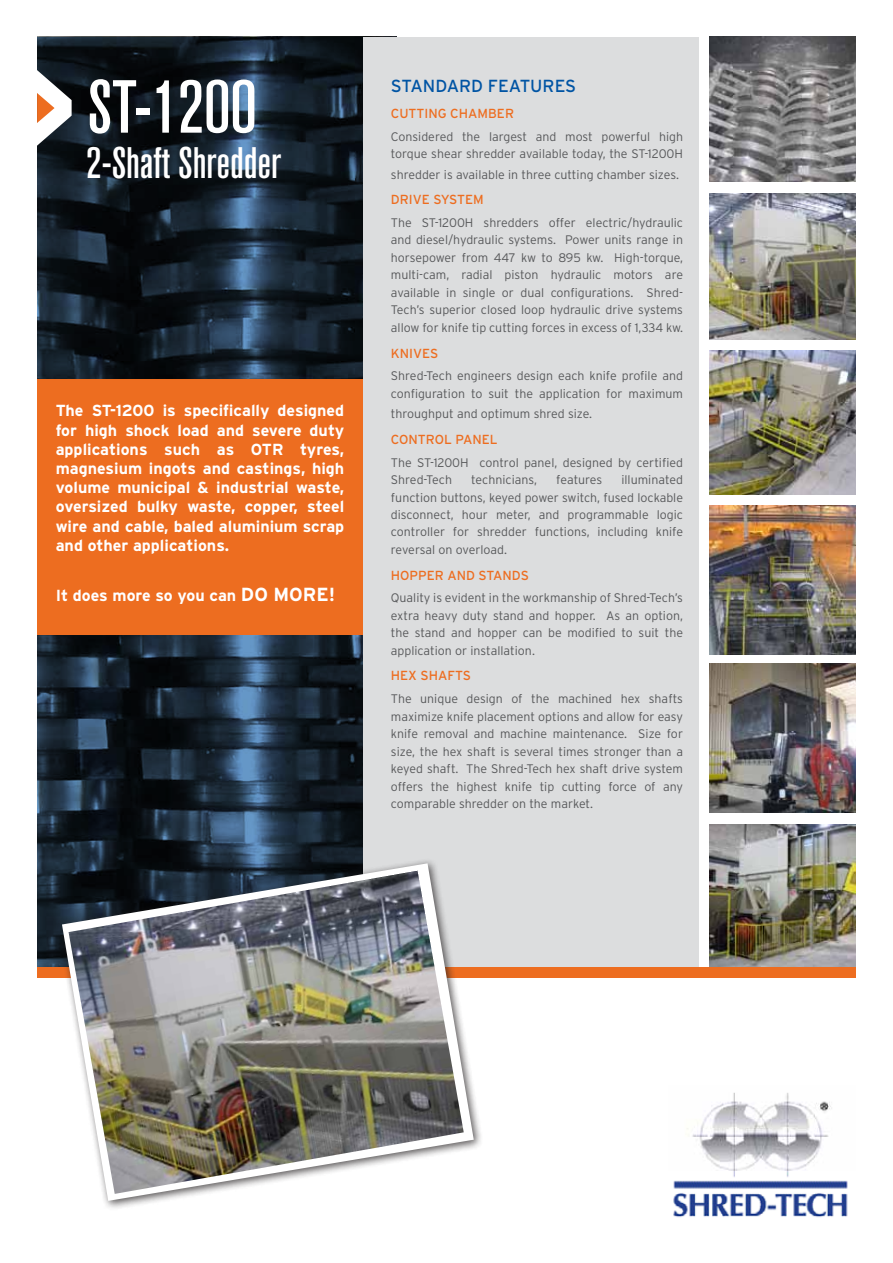
<style>
.page{position:relative;width:893px;height:1263px;background:#fff}
.page>*{position:absolute;margin:0;border:0;box-sizing:border-box;transform-origin:0 0}
.t1{font:500 condensed 74.25px "Akzidenz Grotesk BQ";color:#fff}
.t2{font:500 condensed 43.65px "Akzidenz Grotesk BQ";color:#fff}
.t3{font:17.55px "Interstate";color:#0054a4}
.t4{font:700 16.05px/19.2px "Interstate";color:#fff;text-align:justify}
.t5{font:13.05px "Interstate";color:#ed6d20}
.t6{font:300 12.45px/17.5px "Interstate";color:#58595b;text-align:justify}
.s1{font-size:18.9px}
</style>
<div class="page">
<div style="left:363px;top:37px;width:336px;height:930px;background:#dcddde"></div>
<svg style="left:37px;top:37px;width:326px;height:930px;background:#182430"></svg>
<div style="left:37px;top:380px;width:326px;height:255px;background:#ed6d20"></div>
<svg style="left:37px;top:56px;width:35px;height:104px"></svg>
<img style="left:673px;top:1092px;width:175px;height:125px">
<img style="left:709px;top:37px;width:146px;height:144px">
<img style="left:709px;top:351px;width:146px;height:144px">
<img style="left:709px;top:506px;width:146px;height:149px">
<img style="left:710px;top:664px;width:145px;height:148px">
<img style="left:709px;top:824px;width:146px;height:143px">
<div style="left:37px;top:967px;width:818px;height:11px;background:#ed6d20"></div>
<div style="left:57px;top:858px;width:427px;height:352px;background:#231f20;opacity:.75"></div>
<svg style="left:62px;top:863px;width:412px;height:338px"></svg>
<img style="left:69px;top:870px;width:395px;height:324px">
<img style="left:709px;top:193px;width:146px;height:146px">
<h1 class="t1" style="left:87px;top:65px;width:171px">ST-1200</h1>
<h2 class="t2" style="left:86px;top:139px;width:196px">2-Shaft Shredder</h2>
<p class="t4" style="left:56px;top:401px;width:290px">The ST-1200 is specifically designed for high shock load and severe duty applications such as OTR tyres, magnesium ingots and castings, high volume municipal &amp; industrial waste, oversized bulky waste, copper, steel wire and cable, baled aluminium scrap and other applications.</p>
<p class="t4" style="left:56px;top:586px;width:281px">It does more so you can <span class="s1">DO MORE!</span></p>
<h3 class="t3" style="left:391px;top:76px;width:187px">STANDARD FEATURES</h3>
<p class="t5" style="left:391px;top:106px;width:125px">CUTTING CHAMBER</p>
<p class="t6" style="left:391px;top:127px;width:294px">Considered the largest and most powerful high torque shear shredder available today, the ST-1200H</p>
<p class="t6" style="left:391px;top:165px;width:290px">shredder is available in three cutting chamber sizes.</p>
<p class="t5" style="left:391px;top:192px;width:94px">DRIVE SYSTEM</p>
<p class="t6" style="left:391px;top:214px;width:294px">The ST-1200H shredders offer electric/hydraulic and diesel/hydraulic systems. Power units range in horsepower from 447 kw to 895 kw. High-torque, multi-cam, radial piston hydraulic motors are available in single or dual configurations. Shred-Tech’s superior closed loop hydraulic drive systems allow for knife tip cutting forces in excess of 1,334 kw.</p>
<p class="t5" style="left:391px;top:346px;width:49px">KNIVES</p>
<p class="t6" style="left:391px;top:367px;width:294px">Shred-Tech engineers design each knife profile and configuration to suit the application for maximum</p>
<p class="t6" style="left:391px;top:405px;width:203px">throughput and optimum shred size.</p>
<p class="t5" style="left:391px;top:432px;width:108px">CONTROL PANEL</p>
<p class="t6" style="left:391px;top:453px;width:294px">The ST-1200H control panel, designed by certified<br>Shred-Tech</p>
<p class="t6" style="left:391px;top:471px;width:294px;text-indent:231px">illuminated function buttons, keyed power switch, fused lockable disconnect, hour meter, and programmable logic controller for shredder functions, including knife reversal on overload.</p>
<p class="t5" style="left:391px;top:568px;width:140px">HOPPER AND STANDS</p>
<p class="t6" style="left:391px;top:589px;width:294px">Quality is evident in the workmanship of Shred-Tech’s extra heavy duty stand and hopper. As an option, the stand and hopper can be modified to suit the application or installation.</p>
<p class="t5" style="left:391px;top:668px;width:81px">HEX SHAFTS</p>
<p class="t6" style="left:391px;top:690px;width:294px">The unique design of the machined hex shafts maximize knife placement options and allow for easy knife removal and machine maintenance. Size for size, the hex shaft is several times stronger than a keyed shaft. The Shred-Tech hex shaft drive system offers the highest knife tip cutting force of any comparable shredder on the market.</p>
<p class="t6" style="left:471px;top:471px;width:67px">technicians,</p>
<p class="t6" style="left:556px;top:471px;width:48px">features</p>
</div>
